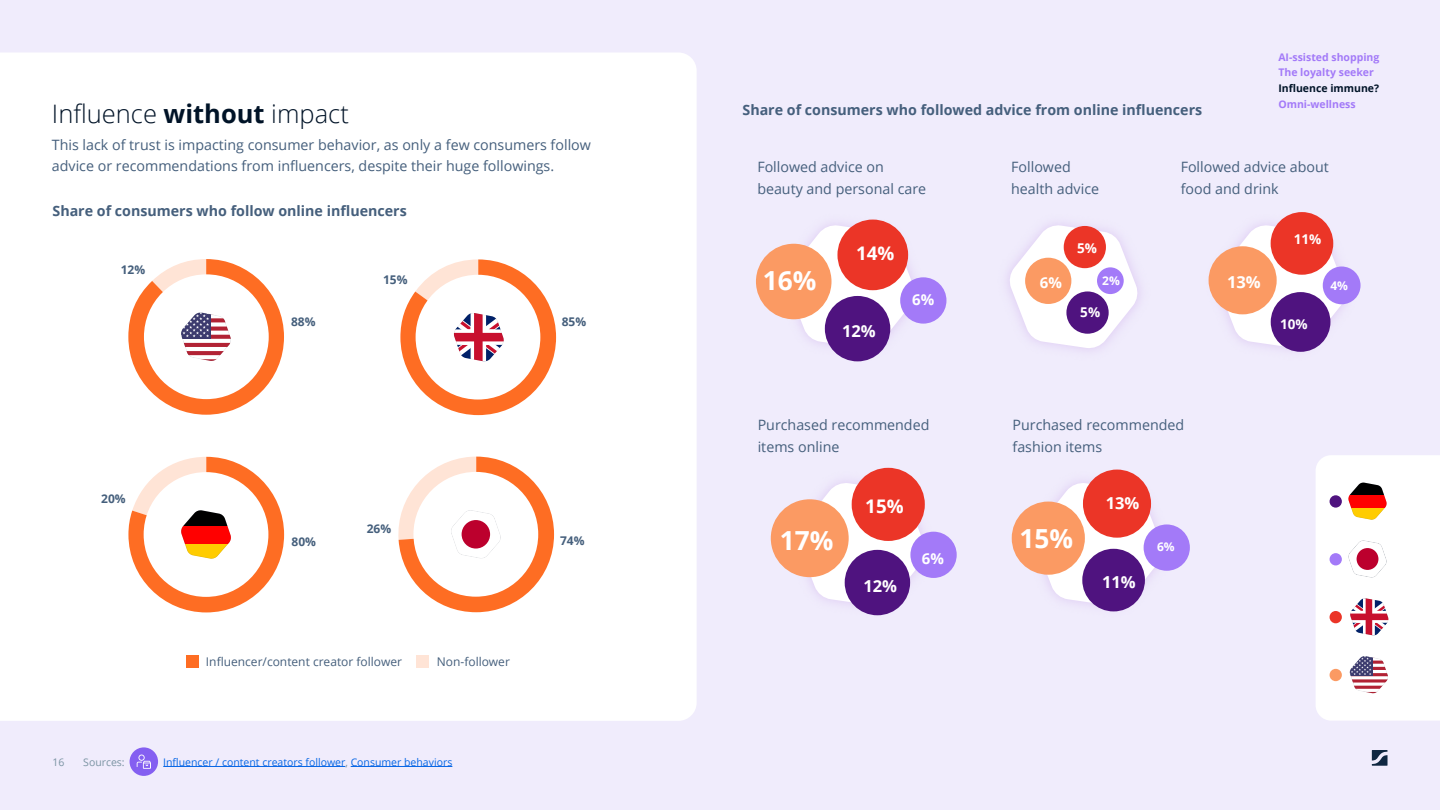
<style>
.page{position:relative;width:1440px;height:810px;background:#f0ecfc}
.page>*{position:absolute;margin:0;border:0;box-sizing:border-box;transform-origin:0 0}
.t1{font:700 26.25px "Open Sans";color:#fff}
.t2{font:300 25.5px "Open Sans";color:#001327}
.t3{font:700 18.75px "Open Sans";color:#fff}
.t4{font:700 16.5px "Open Sans";color:#fff}
.t5{font:700 15px "Open Sans";color:#fff}
.t6{font:14.25px/21.8px "Open Sans";color:#455f7c}
.t7{font:700 14.25px "Open Sans";color:#455f7c}
.t8{font:700 13.5px "Open Sans";color:#fff}
.t9{font:12px "Open Sans";color:#455f7c}
.t10{font:700 12px "Open Sans";color:#455f7c}
.t11{font:700 12px "Open Sans";color:#fff}
.t12{font:10.5px "Open Sans";color:#0666e5}
.t13{font:700 10.5px/15.8px "Open Sans";color:#a37af8}
.t14{font:700 10.5px "Open Sans";color:#001327}
.t15{font:10.5px "Open Sans";color:#7b94a3}
.s1{font-weight:700}
.s2{color:#7b94a3}
</style>
<div class="page">
<img style="left:760px;top:219px;width:182px;height:143px">
<svg style="left:786px;top:225px;width:130px;height:124px"></svg>
<svg style="left:1009px;top:225px;width:130px;height:124px"></svg>
<svg style="left:1216px;top:225px;width:129px;height:124px"></svg>
<img style="left:771px;top:467px;width:176px;height:149px">
<svg style="left:796px;top:482px;width:130px;height:125px"></svg>
<img style="left:1011px;top:469px;width:177px;height:143px">
<svg style="left:1033px;top:482px;width:131px;height:125px"></svg>
<div style="left:756px;top:244px;width:76px;height:75px;background:#fb9a63;border-radius:38px"></div>
<div style="left:837px;top:220px;width:71px;height:70px;background:#eb3527;border-radius:35px"></div>
<div style="left:825px;top:296px;width:65px;height:65px;background:#4f137f;border-radius:33px"></div>
<div style="left:900px;top:277px;width:46px;height:47px;background:#a37af8;border-radius:23px"></div>
<div style="left:1025px;top:258px;width:46px;height:46px;background:#fb9a63;border-radius:23px"></div>
<div style="left:1064px;top:226px;width:42px;height:42px;background:#eb3527;border-radius:21px"></div>
<div style="left:1066px;top:291px;width:43px;height:43px;background:#4f137f;border-radius:21px"></div>
<div style="left:1097px;top:267px;width:27px;height:27px;background:#a37af8;border-radius:13px"></div>
<div style="left:1209px;top:246px;width:68px;height:68px;background:#fb9a63;border-radius:34px"></div>
<div style="left:1271px;top:212px;width:62px;height:63px;background:#eb3527;border-radius:31px"></div>
<div style="left:1271px;top:292px;width:59px;height:60px;background:#4f137f;border-radius:30px"></div>
<div style="left:1323px;top:267px;width:38px;height:37px;background:#a37af8;border-radius:19px"></div>
<div style="left:771px;top:499px;width:78px;height:78px;background:#fb9a63;border-radius:39px"></div>
<div style="left:852px;top:468px;width:73px;height:73px;background:#eb3527;border-radius:37px"></div>
<div style="left:845px;top:550px;width:65px;height:65px;background:#4f137f;border-radius:33px"></div>
<div style="left:910px;top:532px;width:47px;height:46px;background:#a37af8;border-radius:23px"></div>
<div style="left:1012px;top:502px;width:73px;height:73px;background:#fb9a63;border-radius:37px"></div>
<div style="left:1083px;top:470px;width:68px;height:68px;background:#eb3527;border-radius:34px"></div>
<div style="left:1082px;top:549px;width:63px;height:62px;background:#4f137f;border-radius:31px"></div>
<div style="left:1144px;top:524px;width:46px;height:47px;background:#a37af8;border-radius:23px"></div>
<div style="left:0;top:53px;width:697px;height:668px;background:#fff"></div>
<div style="left:186px;top:655px;width:12px;height:13px;background:#fe6d23"></div>
<div style="left:417px;top:655px;width:12px;height:13px;background:#ffe4d6"></div>
<svg style="left:128px;top:259px;width:156px;height:156px"></svg>
<svg style="left:400px;top:259px;width:156px;height:156px"></svg>
<svg style="left:128px;top:457px;width:156px;height:155px"></svg>
<svg style="left:396px;top:457px;width:158px;height:155px"></svg>
<svg style="left:1316px;top:455px;width:124px;height:266px"></svg>
<div style="left:130px;top:747px;width:28px;height:29px;background:#845ff1;border-radius:50%"></div>
<svg style="left:137px;top:755px;width:14px;height:14px"></svg>
<hr style="left:163px;top:766px;width:182px;height:1px;background:#0666e5">
<hr style="left:351px;top:766px;width:101px;height:1px;background:#0666e5">
<svg style="left:1372px;top:750px;width:16px;height:16px"></svg>
<h2 class="t2" style="left:52px;top:97px;width:298px">Influence <span class="s1">without</span> impact</h2>
<p class="t6" style="left:52px;top:133px;width:541px">This lack of trust is impacting consumer behavior, as only a few consumers follow advice or recommendations from influencers, despite their huge followings.</p>
<p class="t7" style="left:742px;top:100px;width:461px">Share of consumers who followed advice from online influencers</p>
<p class="t13" style="left:1278px;top:49px;width:103px">AI-ssisted shopping<br>The loyalty seeker</p>
<p class="t14" style="left:1278px;top:81px;width:102px">Influence immune?</p>
<p class="t13" style="left:1278px;top:96px;width:79px">Omni-wellness</p>
<p class="t6" style="left:757px;top:156px;width:170px">Followed advice on beauty and personal care</p>
<p class="t6" style="left:1011px;top:156px;width:89px">Followed health advice</p>
<p class="t6" style="left:1181px;top:156px;width:150px">Followed advice about food and drink</p>
<p class="t7" style="left:52px;top:200px;width:356px">Share of consumers who follow online influencers</p>
<h3 class="t3" style="left:856px;top:240px;width:40px">14%</h3>
<p class="t8" style="left:1077px;top:239px;width:21px">5%</p>
<p class="t8" style="left:1294px;top:230px;width:29px">11%</p>
<p class="t10" style="left:121px;top:261px;width:26px">12%</p>
<p class="t10" style="left:383px;top:271px;width:26px">15%</p>
<h1 class="t1" style="left:763px;top:262px;width:55px">16%</h1>
<p class="t5" style="left:1040px;top:272px;width:24px">6%</p>
<p class="t4" style="left:1227px;top:270px;width:35px">13%</p>
<p class="t11" style="left:1102px;top:272px;width:19px">2%</p>
<p class="t11" style="left:1330px;top:277px;width:19px">4%</p>
<p class="t10" style="left:291px;top:313px;width:26px">88%</p>
<p class="t10" style="left:562px;top:313px;width:26px">85%</p>
<p class="t4" style="left:842px;top:320px;width:35px">12%</p>
<p class="t5" style="left:912px;top:289px;width:24px">6%</p>
<p class="t8" style="left:1080px;top:303px;width:21px">5%</p>
<p class="t8" style="left:1280px;top:314px;width:29px">10%</p>
<p class="t6" style="left:758px;top:414px;width:173px">Purchased recommended items online</p>
<p class="t6" style="left:1013px;top:414px;width:173px">Purchased recommended fashion items</p>
<p class="t10" style="left:101px;top:490px;width:26px">20%</p>
<h3 class="t3" style="left:865px;top:493px;width:40px">15%</h3>
<p class="t4" style="left:1106px;top:491px;width:35px">13%</p>
<p class="t10" style="left:292px;top:533px;width:26px">80%</p>
<p class="t10" style="left:367px;top:520px;width:26px">26%</p>
<p class="t10" style="left:560px;top:532px;width:26px">74%</p>
<h1 class="t1" style="left:780px;top:522px;width:55px">17%</h1>
<h1 class="t1" style="left:1020px;top:520px;width:55px">15%</h1>
<p class="t5" style="left:922px;top:548px;width:24px">6%</p>
<p class="t11" style="left:1157px;top:538px;width:19px">6%</p>
<p class="t4" style="left:863px;top:575px;width:35px">12%</p>
<p class="t4" style="left:1102px;top:571px;width:35px">11%</p>
<p class="t9" style="left:206px;top:653px;width:198px">Influencer/content creator follower</p>
<p class="t9" style="left:437px;top:653px;width:75px">Non-follower</p>
<p class="t15" style="left:52px;top:755px;width:14px">16</p>
<p class="t15" style="left:83px;top:755px;width:43px">Sources:</p>
<p class="t12" style="left:163px;top:755px;width:291px">Influencer / content creators follower<span class="s2">,</span> Consumer behaviors</p>
</div>
